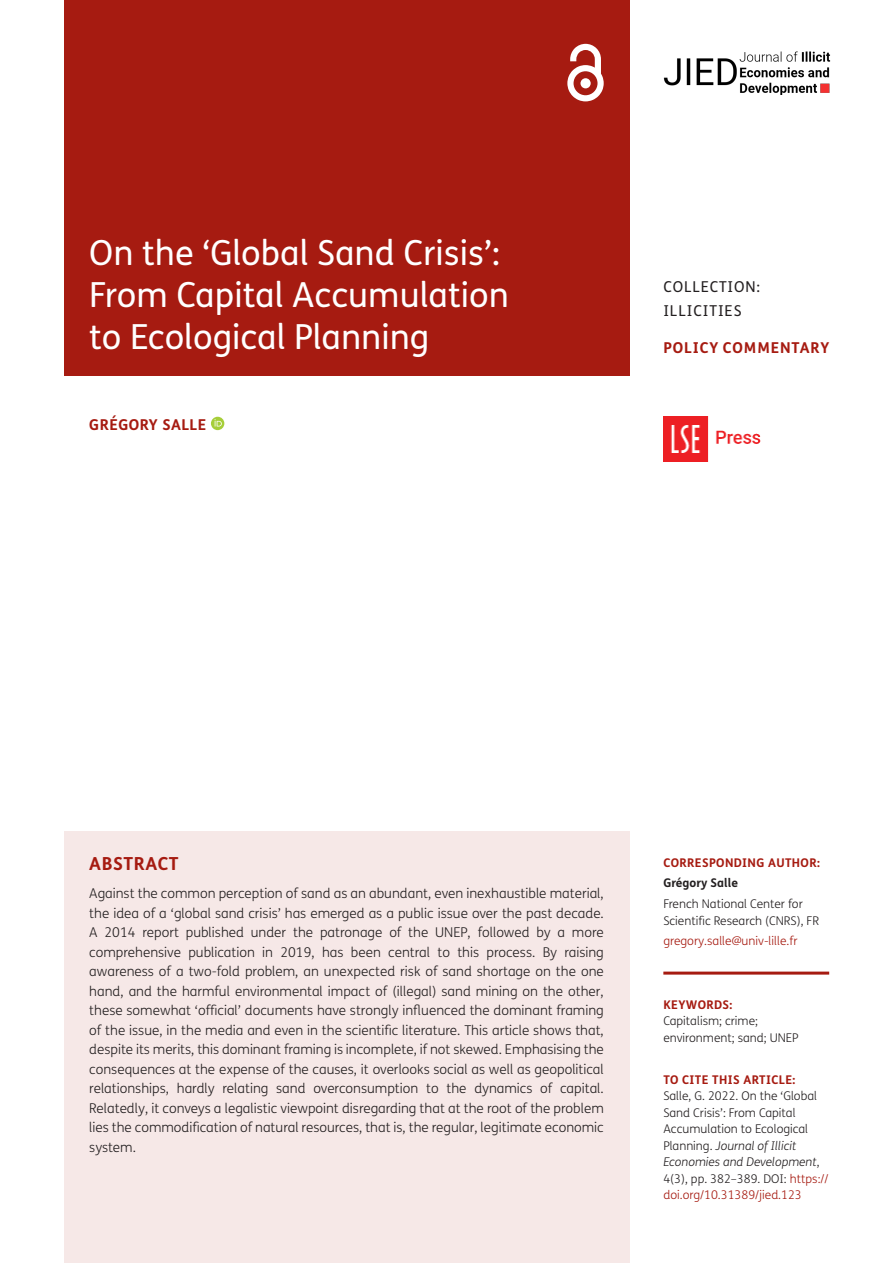
<style>
.page{position:relative;width:893px;height:1263px;background:#fff}
.page>*{position:absolute;margin:0;border:0;box-sizing:border-box;transform-origin:0 0}
.Article_Title{font:34.5px/42px "FS Me";color:#fff}
.t1{font:700 18px "FS Me";letter-spacing:.03em;color:#a61b11}
.Cover_Authors{font:700 15px "FS Me";letter-spacing:.045em;color:#a61b11}
.t2{font:15px/24px "FS Me";letter-spacing:.055em;color:#231f20}
.Abstract_Copy{font:300 13.5px/19.5px "FS Me";color:#231f20;text-align:justify}
.t3{font:300 12px/16.5px "FS Me";color:#231f20}
.t4{font:700 12px "FS Me";letter-spacing:.03em;color:#a61b11}
.t5{font:300 12px "FS Me";color:#a61b11}
.t6{font:700 12px "FS Me";color:#231f20}
.s1{font-style:italic}
.s2{color:#a61b11}
</style>
<div class="page">
<div style="left:64px;top:0;width:565px;height:376px;background:#a61b11"></div>
<svg style="left:567px;top:44px;width:37px;height:57px"></svg>
<img style="left:663px;top:51px;width:168px;height:43px">
<img style="left:663px;top:417px;width:98px;height:45px">
<hr style="left:663px;top:971px;width:166px;height:3px;background:#a61b11">
<div style="left:64px;top:831px;width:565px;height:432px;background:#f6e8e7"></div>
<svg style="left:211px;top:417px;width:13px;height:13px"></svg>
<svg style="left:215px;top:419px;width:7px;height:7px"></svg>
<h1 class="Article_Title" style="left:89px;top:232px;width:421px">On the ‘Global Sand Crisis’:<br>From Capital Accumulation to Ecological Planning</h1>
<p class="Cover_Authors" style="left:89px;top:415px;width:118px">GRÉGORY SALLE</p>
<p class="t2" style="left:663px;top:275px;width:98px">COLLECTION:<br>ILLICITIES</p>
<p class="Cover_Authors" style="left:663px;top:338px;width:167px">POLICY COMMENTARY</p>
<h1 class="t1" style="left:89px;top:853px;width:91px">ABSTRACT</h1>
<p class="Abstract_Copy" style="left:89px;top:884px;width:516px">Against the common perception of sand as an abundant, even inexhaustible material, the idea of a ‘global sand crisis’ has emerged as a public issue over the past decade.<br>A 2014 report published under the patronage of the UNEP, followed by a more comprehensive publication in 2019, has been central to this process. By raising awareness of a two-fold problem, an unexpected risk of sand shortage on the one hand, and the harmful environmental impact of (illegal) sand mining on the other, these somewhat ‘official’ documents have strongly influenced the dominant framing of the issue, in the media and even in the scientific literature. This article shows that, despite its merits, this dominant framing is incomplete, if not skewed. Emphasising the consequences at the expense of the causes, it overlooks social as well as geopolitical relationships, hardly relating sand overconsumption to the dynamics of capital.<br>Relatedly, it conveys a legalistic viewpoint disregarding that at the root of the problem lies the commodification of natural resources, that is, the regular, legitimate economic system.</p>
<p class="t4" style="left:663px;top:855px;width:158px">CORRESPONDING AUTHOR:</p>
<p class="t6" style="left:663px;top:875px;width:76px">Grégory Salle</p>
<p class="t3" style="left:663px;top:896px;width:157px">French National Center for<br>Scientific Research (CNRS), FR</p>
<p class="t5" style="left:663px;top:934px;width:136px">gregory.salle@univ-lille.fr</p>
<p class="t4" style="left:663px;top:997px;width:71px">KEYWORDS:</p>
<p class="t3" style="left:663px;top:1013px;width:137px">Capitalism; crime; environment; sand; UNEP</p>
<p class="t4" style="left:663px;top:1072px;width:133px">TO CITE THIS ARTICLE:</p>
<p class="t3" style="left:663px;top:1088px;width:167px">Salle, G. 2022. On the ‘Global<br>Sand Crisis’: From Capital<br>Accumulation to Ecological<br>Planning. <span class="s1">Journal of Illicit<br>Economies and Development</span>,<br>4(3), pp. 382–389. DOI: <span class="s2">https:// doi.org/10.31389/jied.123</span></p>
</div>
